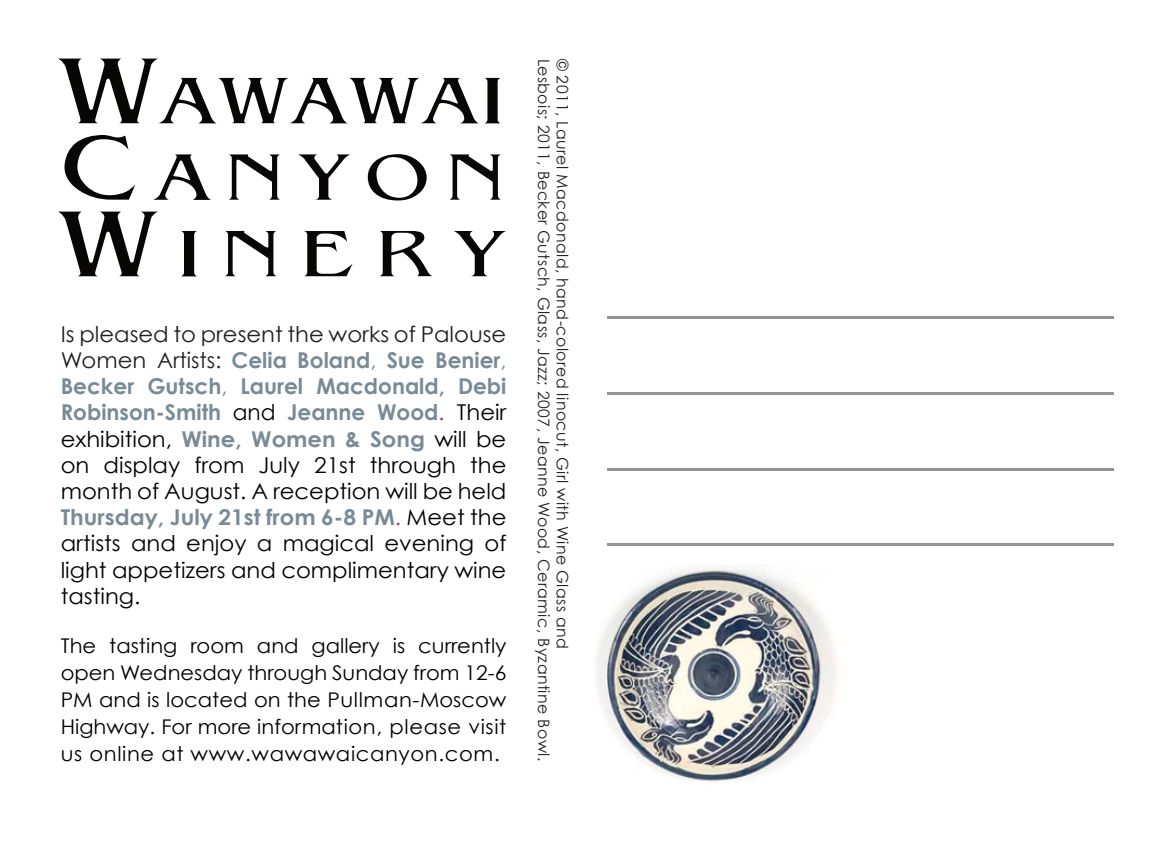
<style>
.page{position:relative;width:1175px;height:851px;background:#fff}
.page>*{position:absolute;margin:0;border:0;box-sizing:border-box;transform-origin:0 0}
.t1{font:64.58px "Pegasus";letter-spacing:.23em;color:#090706;scale:1.25 1}
.t2{font:21.82px/26.3px "Century Gothic";color:#010000;text-align:justify;scale:1.04 1}
.t3{font:20.25px/27px "Century Gothic";letter-spacing:.03em;color:#010000;text-align:justify;scale:1.04 1}
.t4{font:15.75px "Century Gothic";letter-spacing:.025em;color:#231f20}
.s1{font-size:92.25px}
.s2{color:#231f20}
.s3{font-weight:700;color:#798b97}
.s4{color:#798b97}
.s5{color:#000}
.s6{color:#913c65}
</style>
<div class="page">
<img style="left:595px;top:564px;width:243px;height:218px">
<hr style="left:608px;top:316px;width:506px;height:2px;background:#939598">
<hr style="left:608px;top:392px;width:506px;height:2px;background:#939598">
<hr style="left:608px;top:468px;width:506px;height:2px;background:#939598">
<hr style="left:608px;top:543px;width:506px;height:3px;background:#939598">
<p class="t1" style="left:61px;top:65px;width:354px"><span class="s1">W</span>AWAWAI</p>
<p class="t1" style="left:61px;top:142px;width:354px"><span class="s1">C</span>ANYON</p>
<p class="t1" style="left:61px;top:218px;width:354px"><span class="s1">W</span>INERY</p>
<p class="t2" style="left:61px;top:320px;width:430px"><span class="s2">Is pleased to present the works of Palouse Women Artists:</span> <span class="s3">Celia Boland</span><span class="s4">,</span> <span class="s3">Sue Benier</span><span class="s4">, </span><span class="s3">Becker Gutsch</span><span class="s4">,</span> <span class="s3">Laurel Macdonald, Debi Robinson-Smith</span> <span class="s5">and</span> <span class="s3">Jeanne Wood</span><span class="s6">.</span> <span class="s5">Their exhibition,</span> <span class="s3">Wine, Women &amp; Song</span> will be on display from July 21st through the month of August. A reception will be held <span class="s3">Thursday, July 21st from 6-8 PM</span><span class="s6">.</span> Meet the artists and enjoy a magical evening of light appetizers and complimentary wine tasting.</p>
<p class="t3" style="left:61px;top:631px;width:430px">The tasting room and gallery is currently open Wednesday through Sunday from 12-6<br>PM and is located on the Pullman-Moscow Highway. For more information, please visit us online at www.wawawaicanyon.com.</p>
<p class="t4" style="left:553px;top:58px;width:703px;rotate:90deg">Lesbois; 2011, Becker Gutsch, Glass, Jazz; 2007, Jeanne Wood, Ceramic, Byzantine Bowl.</p>
<p class="t4" style="left:572px;top:58px;width:592px;rotate:90deg">© 2011, Laurel Macdonald, hand-colored linocut, Girl with Wine Glass and</p>
</div>
